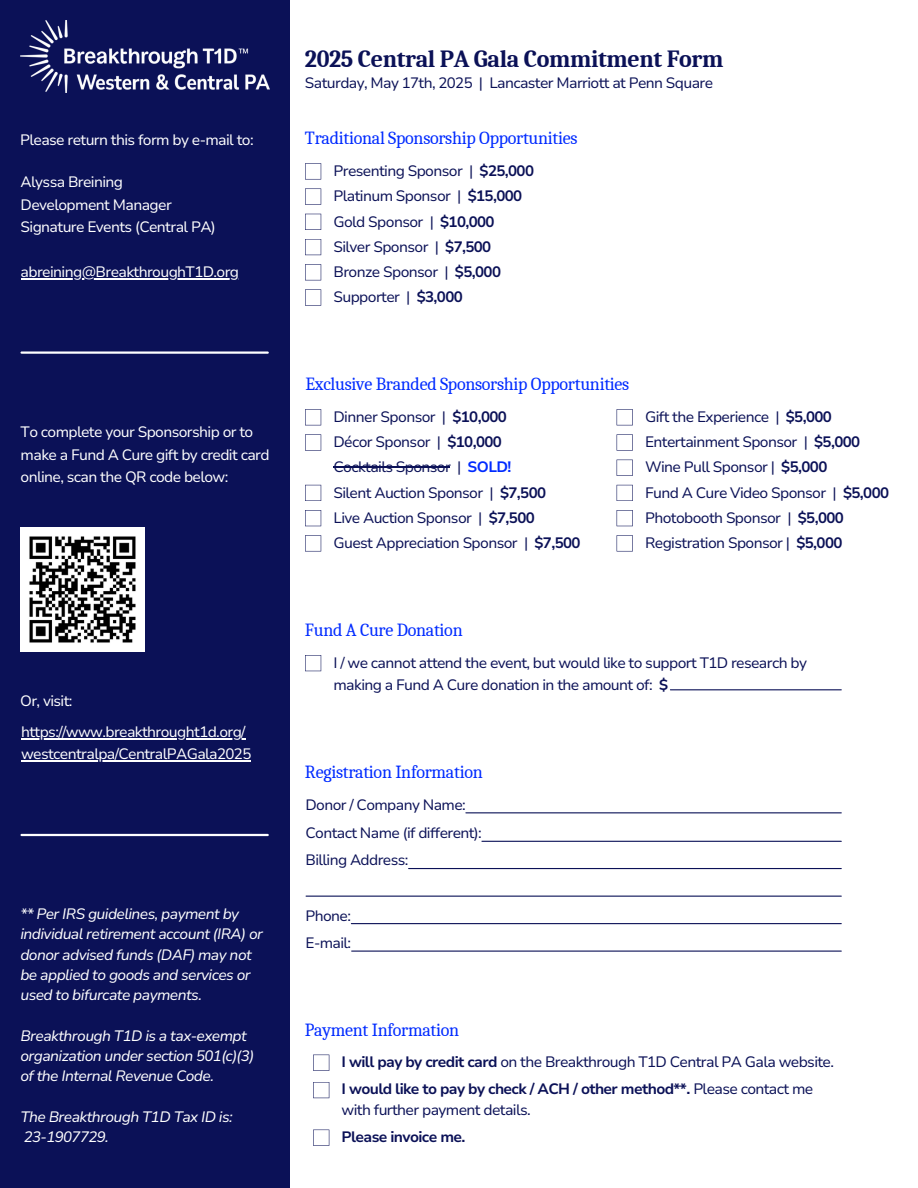
<style>
.page{position:relative;width:918px;height:1188px;background:#fff}
.page>*{position:absolute;margin:0;border:0;box-sizing:border-box;transform-origin:0 0}
.t1{font:700 24px "Caladea";letter-spacing:-.015em;color:#0b1157}
.t2{font:18px "Caladea";letter-spacing:-.015em;color:#002bff}
.t3{font:15px/22.5px "Nunito Sans 10 pt";letter-spacing:-.04em;color:#0b1157}
.t4{font:15px/22.5px "Nunito Sans 10 pt";letter-spacing:-.04em;color:#fff}
.t5{font:italic 15px/20.2px "Nunito Sans 10 pt";letter-spacing:-.04em;color:#fff}
.t6{font:700 15px/20.2px "Nunito Sans 10 pt";letter-spacing:-.04em;color:#0b1157}
.s1{font-weight:700}
.s2{font-weight:700;color:#002bff}
.s3{font-weight:400}
</style>
<div class="page">
<div style="left:0;top:0;width:290px;height:1188px;background:#0b1157"></div>
<img style="left:21px;top:20px;width:248px;height:72px">
<svg style="left:305px;top:163px;width:16px;height:17px"></svg>
<svg style="left:305px;top:188px;width:16px;height:17px"></svg>
<svg style="left:305px;top:214px;width:16px;height:16px"></svg>
<svg style="left:305px;top:239px;width:16px;height:16px"></svg>
<svg style="left:305px;top:264px;width:16px;height:16px"></svg>
<svg style="left:305px;top:289px;width:16px;height:17px"></svg>
<svg style="left:305px;top:409px;width:16px;height:16px"></svg>
<svg style="left:305px;top:434px;width:16px;height:17px"></svg>
<hr style="left:333px;top:466px;width:117px;height:1px;background:#0b1157">
<svg style="left:305px;top:485px;width:16px;height:16px"></svg>
<svg style="left:305px;top:510px;width:16px;height:16px"></svg>
<svg style="left:305px;top:535px;width:16px;height:16px"></svg>
<svg style="left:617px;top:409px;width:16px;height:16px"></svg>
<svg style="left:617px;top:434px;width:16px;height:17px"></svg>
<svg style="left:617px;top:460px;width:16px;height:16px"></svg>
<svg style="left:617px;top:485px;width:16px;height:16px"></svg>
<svg style="left:617px;top:510px;width:16px;height:16px"></svg>
<svg style="left:617px;top:535px;width:16px;height:16px"></svg>
<hr style="left:482px;top:841px;width:359px;height:1px;background:#0b1157">
<hr style="left:352px;top:951px;width:489px;height:1px;background:#0b1157">
<hr style="left:409px;top:868px;width:432px;height:1px;background:#0b1157">
<hr style="left:306px;top:896px;width:535px;height:1px;background:#0b1157">
<hr style="left:466px;top:812px;width:375px;height:1px;background:#0b1157">
<hr style="left:351px;top:923px;width:490px;height:1px;background:#0b1157">
<svg style="left:305px;top:655px;width:16px;height:16px"></svg>
<hr style="left:670px;top:689px;width:171px;height:1px;background:#0b1157">
<svg style="left:313px;top:1130px;width:16px;height:16px"></svg>
<svg style="left:313px;top:1055px;width:16px;height:16px"></svg>
<svg style="left:313px;top:1082px;width:16px;height:16px"></svg>
<hr style="left:21px;top:278px;width:218px;height:1px;background:#fff">
<hr style="left:22px;top:351px;width:246px;height:3px;background:#fff">
<img style="left:21px;top:528px;width:123px;height:124px">
<hr style="left:21px;top:738px;width:224px;height:1px;background:#fff">
<hr style="left:21px;top:761px;width:230px;height:1px;background:#fff">
<hr style="left:22px;top:834px;width:246px;height:2px;background:#fff">
<p class="t4" style="left:20px;top:129px;width:235px">Please return this form by e-mail to:</p>
<p class="t4" style="left:21px;top:171px;width:104px">Alyssa Breining</p>
<p class="t4" style="left:21px;top:193px;width:153px">Development Manager</p>
<p class="t4" style="left:21px;top:216px;width:197px">Signature Events (Central PA)</p>
<h2 class="t4" style="left:21px;top:261px;width:220px">abreining@BreakthroughT1D.org</h2>
<p class="t4" style="left:21px;top:421px;width:251px">To complete your Sponsorship or to make a Fund A Cure gift by credit card online, scan the QR code below:</p>
<p class="t4" style="left:20px;top:690px;width:54px">Or, visit:</p>
<p class="t4" style="left:21px;top:721px;width:226px">https://www.breakthrought1d.org/</p>
<p class="t4" style="left:21px;top:743px;width:232px">westcentralpa/CentralPAGala2025</p>
<p class="t5" style="left:20px;top:904px;width:244px">** Per IRS guidelines, payment by individual retirement account (IRA) or donor advised funds (DAF) may not be applied to goods and services or used to bifurcate payments.</p>
<p class="t5" style="left:20px;top:1026px;width:235px">Breakthrough T1D is a tax-exempt organization under section 501(c)(3) of the Internal Revenue Code.</p>
<h2 class="t5" style="left:20px;top:1107px;width:214px">The Breakthrough T1D Tax ID is:</h2>
<p class="t5" style="left:24px;top:1127px;width:87px">23-1907729.</p>
<p class="t1" style="left:305px;top:45px;width:420px">2025 Central PA Gala Commitment Form</p>
<p class="t3" style="left:305px;top:72px;width:410px">Saturday, May 17th, 2025 | Lancaster Marriott at Penn Square</p>
<p class="t2" style="left:305px;top:128px;width:274px">Traditional Sponsorship Opportunities</p>
<p class="t3" style="left:333px;top:160px;width:202px">Presenting Sponsor | <span class="s1">$25,000</span></p>
<p class="t3" style="left:333px;top:185px;width:190px">Platinum Sponsor | <span class="s1">$15,000</span></p>
<p class="t3" style="left:333px;top:210px;width:163px">Gold Sponsor | <span class="s1">$10,000</span></p>
<p class="t3" style="left:333px;top:236px;width:159px">Silver Sponsor | <span class="s1">$7,500</span></p>
<p class="t3" style="left:333px;top:261px;width:169px">Bronze Sponsor | <span class="s1">$5,000</span></p>
<p class="t3" style="left:333px;top:286px;width:131px">Supporter | <span class="s1">$3,000</span></p>
<p class="t2" style="left:306px;top:374px;width:325px">Exclusive Branded Sponsorship Opportunities</p>
<p class="t3" style="left:333px;top:406px;width:175px">Dinner Sponsor | <span class="s1">$10,000</span></p>
<p class="t3" style="left:333px;top:431px;width:170px">Décor Sponsor | <span class="s1">$10,000</span></p>
<p class="t3" style="left:333px;top:456px;width:180px">Cocktails Sponsor | <span class="s2">SOLD!</span></p>
<p class="t3" style="left:333px;top:481px;width:214px">Silent Auction Sponsor | <span class="s1">$7,500</span></p>
<p class="t3" style="left:333px;top:507px;width:203px">Live Auction Sponsor | <span class="s1">$7,500</span></p>
<p class="t3" style="left:333px;top:532px;width:249px">Guest Appreciation Sponsor | <span class="s1">$7,500</span></p>
<p class="t3" style="left:645px;top:406px;width:188px">Gift the Experience | <span class="s1">$5,000</span></p>
<p class="t3" style="left:645px;top:431px;width:217px">Entertainment Sponsor | <span class="s1">$5,000</span></p>
<h1 class="t3" style="left:645px;top:456px;width:184px">Wine Pull Sponsor | <span class="s1">$5,000</span></h1>
<h2 class="t3" style="left:645px;top:481px;width:246px">Fund A Cure Video Sponsor | <span class="s1">$5,000</span></h2>
<p class="t3" style="left:645px;top:507px;width:200px">Photobooth Sponsor | <span class="s1">$5,000</span></p>
<p class="t3" style="left:645px;top:532px;width:199px">Registration Sponsor | <span class="s1">$5,000</span></p>
<p class="t2" style="left:305px;top:620px;width:159px">Fund A Cure Donation</p>
<p class="t3" style="left:333px;top:652px;width:475px">I / we cannot attend the event, but would like to support T1D research by making a Fund A Cure donation in the amount of: <span class="s1">$</span></p>
<h2 class="t2" style="left:305px;top:762px;width:179px">Registration Information</h2>
<p class="t3" style="left:306px;top:794px;width:162px">Donor / Company Name:</p>
<p class="t3" style="left:306px;top:821px;width:178px">Contact Name (if different):</p>
<p class="t3" style="left:306px;top:849px;width:104px">Billing Address:</p>
<p class="t3" style="left:306px;top:904px;width:47px">Phone:</p>
<p class="t3" style="left:306px;top:932px;width:47px">E-mail:</p>
<p class="t2" style="left:305px;top:1020px;width:156px">Payment Information</p>
<p class="t3" style="left:342px;top:1051px;width:494px"><span class="s1">I will pay by credit card</span> on the Breakthrough T1D Central PA Gala website.</p>
<p class="t6" style="left:342px;top:1079px;width:473px">I would like to pay by check / ACH / other method**. <span class="s3">Please contact me with further payment details.</span></p>
<p class="t6" style="left:342px;top:1127px;width:125px">Please invoice me.</p>
</div>
